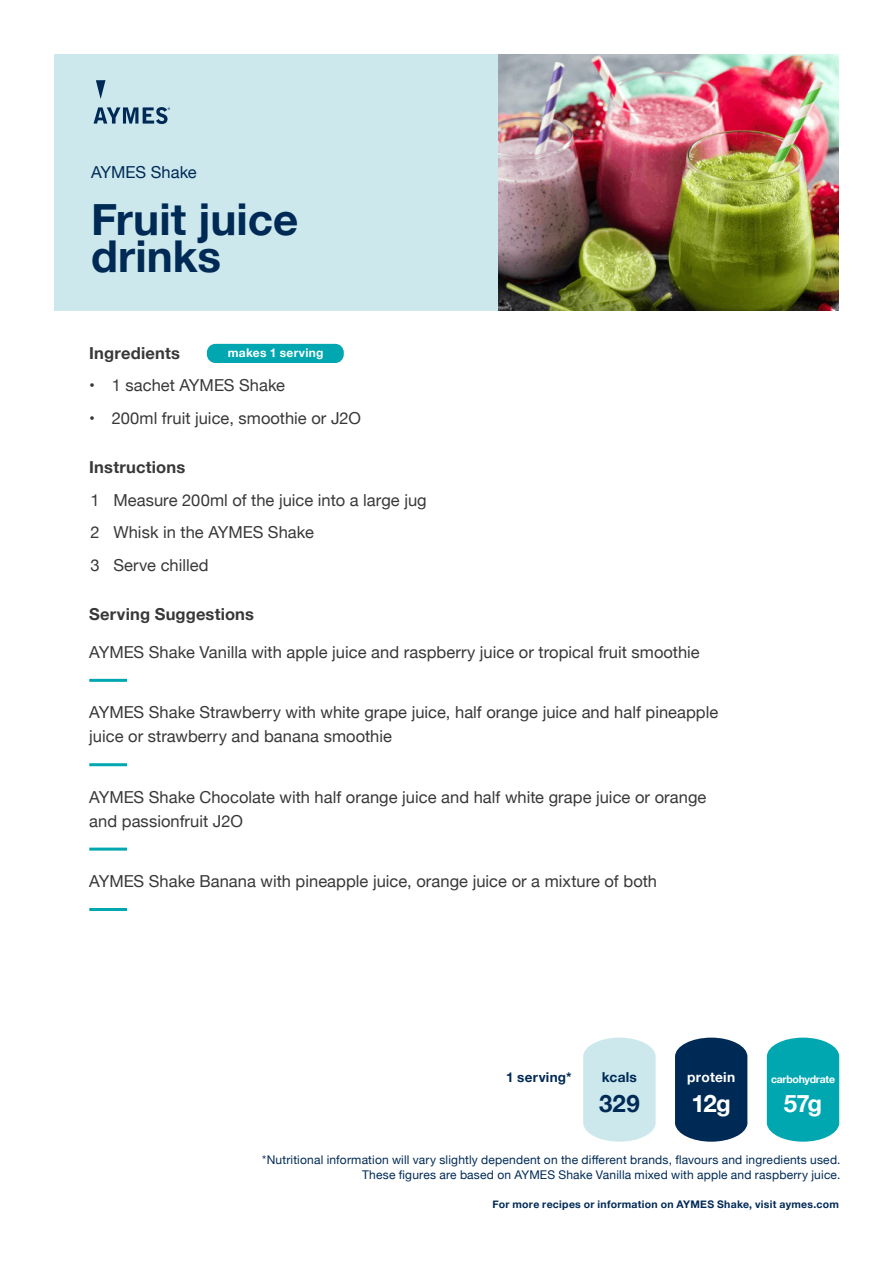
<style>
.page{position:relative;width:893px;height:1263px;background:#fff}
.page>*{position:absolute;margin:0;border:0;box-sizing:border-box;transform-origin:0 0}
.t1{font:700 43.95px/36.6px "Helvetica Neue";color:#002a56}
.t2{font:700 24px "Helvetica Neue";letter-spacing:-.05em;color:#fff}
.t3{font:700 24px "Helvetica Neue";color:#002a56}
.t4{font:16.5px/32.5px "Helvetica Neue";color:#383839}
.t5{font:700 16.5px "Helvetica Neue";letter-spacing:.01em;color:#383839}
.t6{font:16.5px "Helvetica Neue";color:#002a56}
.t7{font:700 13.8px "Helvetica Neue";letter-spacing:.015em;color:#fff}
.t8{font:700 13.8px "Helvetica Neue";letter-spacing:.015em;color:#002a56}
.t9{font:700 13.5px "Helvetica Neue";letter-spacing:.02em;color:#002a56}
.t10{font:12px/15px "Helvetica Neue";letter-spacing:.015em;color:#002a56;text-align:right}
.t11{font:700 12px "Helvetica Neue";letter-spacing:.02em;color:#fff}
.t12{font:700 10.5px "Helvetica Neue";letter-spacing:.025em;color:#002a56}
.t13{font:700 10.5px "Helvetica Neue";letter-spacing:-.025em;color:#fff}
</style>
<div class="page">
<div style="left:54px;top:54px;width:566px;height:256px;background:#cce8ec"></div>
<svg style="left:93px;top:80px;width:78px;height:44px"></svg>
<svg style="left:767px;top:1037px;width:72px;height:105px;background:#15aeb7"></svg>
<svg style="left:675px;top:1037px;width:72px;height:105px;background:#153c64"></svg>
<svg style="left:583px;top:1037px;width:73px;height:105px;background:#d0eaed"></svg>
<img style="left:499px;top:54px;width:340px;height:256px">
<div style="left:207px;top:344px;width:137px;height:19px;background:#00a7b1;border-radius:9px"></div>
<hr style="left:89px;top:679px;width:38px;height:3px;background:#00a7b1">
<hr style="left:89px;top:763px;width:38px;height:3px;background:#00a7b1">
<hr style="left:89px;top:847px;width:38px;height:3px;background:#00a7b1">
<hr style="left:89px;top:908px;width:38px;height:3px;background:#00a7b1">
<p class="t6" style="left:91px;top:160px;width:107px">AYMES Shake</p>
<h1 class="t1" style="left:91px;top:202px;width:209px">Fruit juice drinks</h1>
<p class="t5" style="left:89px;top:340px;width:92px">Ingredients</p>
<p class="t4" style="left:89px;top:370px;width:197px">• 1 sachet AYMES Shake</p>
<p class="t4" style="left:89px;top:402px;width:273px">• 200ml fruit juice, smoothie or J2O</p>
<p class="t5" style="left:89px;top:454px;width:97px">Instructions</p>
<p class="t4" style="left:91px;top:484px;width:338px">1 Measure 200ml of the juice into a large jug<br>2 Whisk in the AYMES Shake<br>3 Serve chilled</p>
<p class="t5" style="left:89px;top:601px;width:166px">Serving Suggestions</p>
<p class="t11" style="left:228px;top:343px;width:97px">makes 1 serving</p>
<p class="t4" style="left:89px;top:637px;width:612px">AYMES Shake Vanilla with apple juice and raspberry juice or tropical fruit smoothie</p>
<p class="t4" style="left:89px;top:701px;width:630px;line-height:24px">AYMES Shake Strawberry with white grape juice, half orange juice and half pineapple juice or strawberry and banana smoothie</p>
<p class="t4" style="left:89px;top:786px;width:619px;line-height:24px">AYMES Shake Chocolate with half orange juice and half white grape juice or orange and passionfruit J2O</p>
<p class="t4" style="left:89px;top:866px;width:569px">AYMES Shake Banana with pineapple juice, orange juice or a mixture of both</p>
<p class="t9" style="left:506px;top:1066px;width:67px">1 serving*</p>
<p class="t8" style="left:602px;top:1066px;width:37px">kcals</p>
<h2 class="t3" style="left:599px;top:1084px;width:42px">329</h2>
<p class="t7" style="left:687px;top:1066px;width:49px">protein</p>
<h2 class="t2" style="left:692px;top:1084px;width:41px">12g</h2>
<p class="t13" style="left:771px;top:1070px;width:66px">carbohydrate</p>
<h2 class="t2" style="left:784px;top:1084px;width:40px">57g</h2>
<p class="t10" style="left:262px;top:1153px;width:580px">*Nutritional information will vary slightly dependent on the different brands, flavours and ingredients used.<br>These figures are based on AYMES Shake Vanilla mixed with apple and raspberry juice.</p>
<p class="t12" style="left:492px;top:1196px;width:348px">For more recipes or information on AYMES Shake, visit aymes.com</p>
</div>
